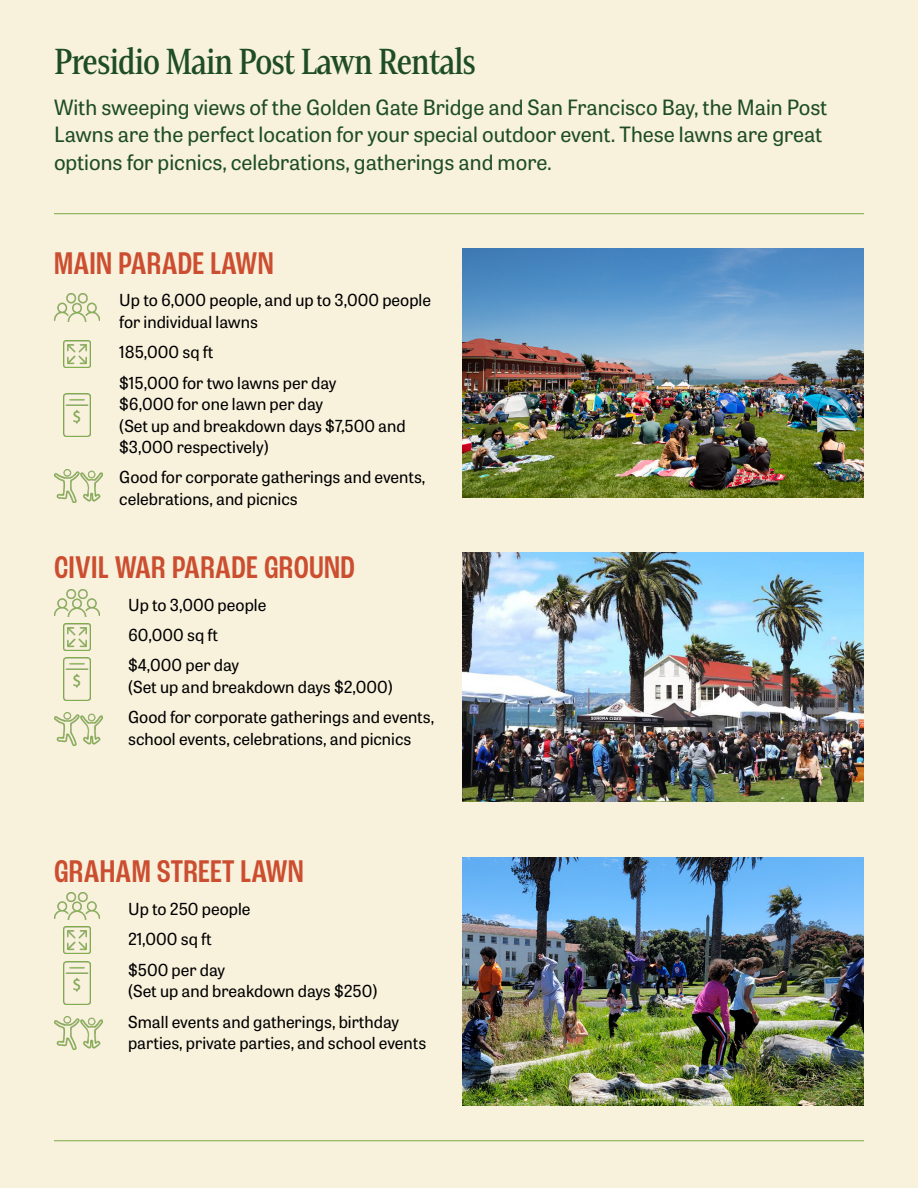
<style>
.page{position:relative;width:918px;height:1188px;background:#f8f1dc}
.page>*{position:absolute;margin:0;border:0;box-sizing:border-box;transform-origin:0 0}
.t1{font:36px "Mandrel Con Med";letter-spacing:-.025em;color:#1e4d25}
.t2{font:500 condensed 33px "Roc Grotesk";letter-spacing:.01em;color:#cc4e30}
.t3{font:21px/27.3px "Tablet Gothic";color:#1e4d25}
.t4{font:16.5px/30.3px "Tablet Gothic";color:#000}
</style>
<div class="page">
<hr style="left:54px;top:213px;width:810px;height:1px;background:#7aaa46">
<img style="left:54px;top:294px;width:45px;height:27px">
<img style="left:63px;top:394px;width:27px;height:42px">
<img style="left:63px;top:340px;width:27px;height:27px">
<img style="left:54px;top:470px;width:48px;height:33px">
<img style="left:463px;top:553px;width:401px;height:248px">
<img style="left:463px;top:249px;width:401px;height:248px">
<img style="left:463px;top:857px;width:401px;height:249px">
<hr style="left:54px;top:1140px;width:810px;height:1px;background:#7aaa46">
<img style="left:54px;top:589px;width:45px;height:27px">
<img style="left:63px;top:658px;width:27px;height:42px">
<img style="left:63px;top:624px;width:27px;height:27px">
<img style="left:54px;top:713px;width:48px;height:33px">
<img style="left:54px;top:892px;width:45px;height:27px">
<img style="left:63px;top:962px;width:27px;height:43px">
<img style="left:63px;top:926px;width:27px;height:27px">
<img style="left:54px;top:1017px;width:48px;height:33px">
<h1 class="t1" style="left:54px;top:41px;width:424px">Presidio Main Post Lawn Rentals</h1>
<p class="t3" style="left:54px;top:93px;width:775px">With sweeping views of the Golden Gate Bridge and San Francisco Bay, the Main Post<br>Lawns are the perfect location for your special outdoor event. These lawns are great options for picnics, celebrations, gatherings and more.</p>
<h2 class="t2" style="left:54px;top:244px;width:221px">MAIN PARADE LAWN</h2>
<p class="t4" style="left:119px;top:289px;width:313px;line-height:21.5px">Up to 6,000 people, and up to 3,000 people for individual lawns</p>
<p class="t4" style="left:119px;top:336px;width:219px">185,000 sq ft<br>$15,000 for two lawns per day</p>
<p class="t4" style="left:119px;top:393px;width:288px;line-height:21.5px">$6,000 for one lawn per day<br>(Set up and breakdown days $7,500 and $3,000 respectively)</p>
<p class="t4" style="left:119px;top:466px;width:307px;line-height:21.5px">Good for corporate gatherings and events, celebrations, and picnics</p>
<h2 class="t2" style="left:54px;top:548px;width:303px">CIVIL WAR PARADE GROUND</h2>
<p class="t4" style="left:128px;top:589px;width:140px">Up to 3,000 people<br>60,000 sq ft $4,000 per day</p>
<p class="t4" style="left:128px;top:671px;width:307px">(Set up and breakdown days $2,000)<br>Good for corporate gatherings and events,</p>
<p class="t4" style="left:128px;top:723px;width:285px">school events, celebrations, and picnics</p>
<h2 class="t2" style="left:54px;top:852px;width:251px">GRAHAM STREET LAWN</h2>
<p class="t4" style="left:128px;top:893px;width:124px">Up to 250 people<br>21,000 sq ft $500 per day</p>
<p class="t4" style="left:128px;top:975px;width:273px">(Set up and breakdown days $250)<br>Small events and gatherings, birthday</p>
<p class="t4" style="left:128px;top:1027px;width:300px">parties, private parties, and school events</p>
</div>
